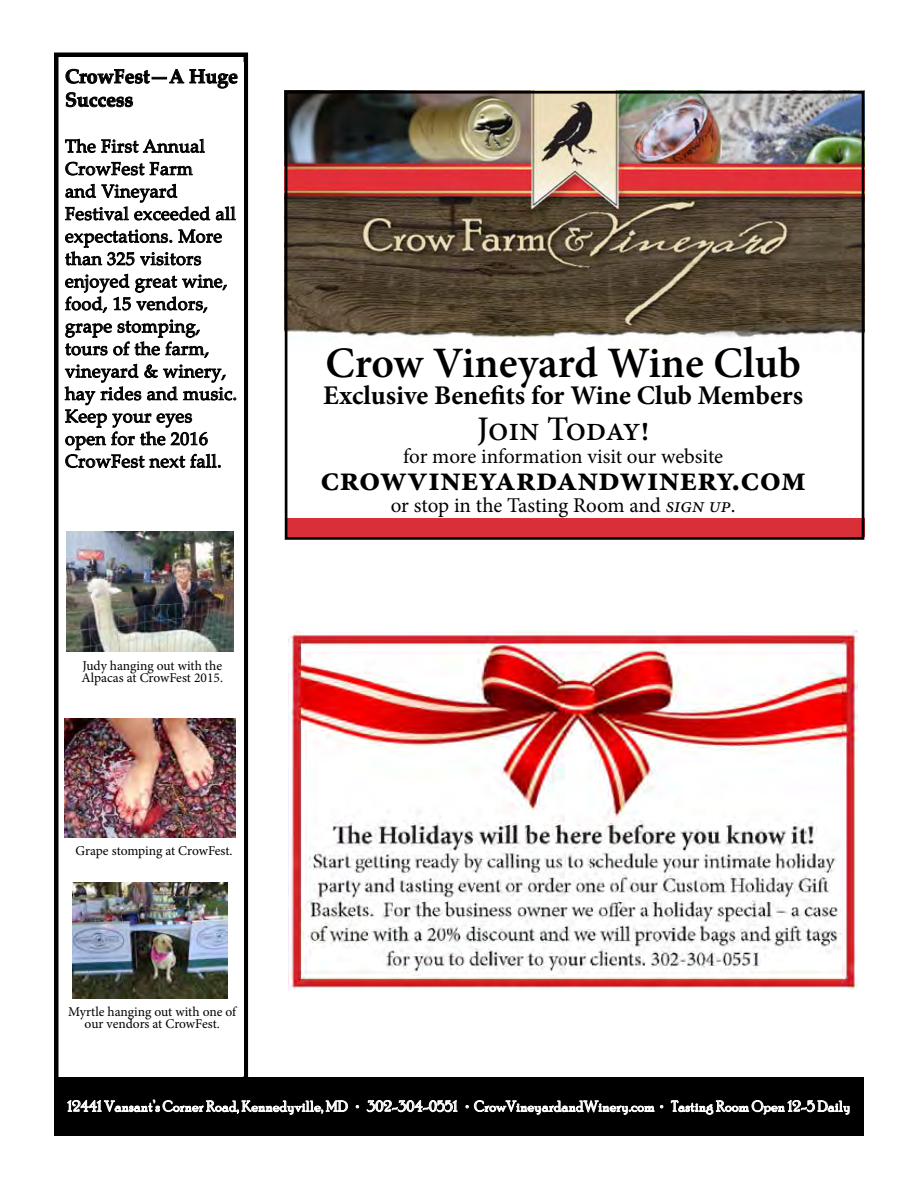
<style>
.page{position:relative;width:918px;height:1188px;background:#fff}
.page>*{position:absolute;margin:0;border:0;box-sizing:border-box;transform-origin:0 0}
.t1{font:600 43.5px "Minion Pro";color:#000}
.t2{font:700 34.5px "Minion Pro";color:#000}
.t3{font:500 34.5px "Minion Pro";letter-spacing:-.015em;color:#000}
.t4{font:700 27px "Minion Pro";letter-spacing:-.005em;color:#000}
.t5{font:21px "Minion Pro";letter-spacing:-.005em;color:#000}
.t6{font:700 19.5px/23.4px "Palatino Linotype";color:#000}
.t7{font:18px/22.5px "Palatino Linotype";letter-spacing:.02em;color:#000}
.t8{font:15px "Poor Richard";letter-spacing:.015em;color:#fff}
.t9{font:13.5px/12px "Minion Pro";letter-spacing:-.005em;color:#000}
.s1{font-style:italic}
</style>
<div class="page">
<div style="left:54px;top:1077px;width:810px;height:59px;background:#000"></div>
<svg style="left:67px;top:1099px;width:281px;height:16px"></svg>
<svg style="left:355px;top:1105px;width:5px;height:4px"></svg>
<svg style="left:366px;top:1100px;width:92px;height:13px"></svg>
<svg style="left:465px;top:1100px;width:199px;height:15px"></svg>
<svg style="left:671px;top:1100px;width:179px;height:15px"></svg>
<div style="left:54px;top:52px;width:194px;height:1030px;border:4px solid #000"></div>
<div style="left:61px;top:62px;width:183px;height:1014px;background:#fff"></div>
<svg style="left:65px;top:69px;width:173px;height:39px"></svg>
<svg style="left:65px;top:139px;width:140px;height:14px"></svg>
<svg style="left:65px;top:161px;width:128px;height:15px"></svg>
<svg style="left:65px;top:184px;width:171px;height:37px"></svg>
<svg style="left:65px;top:229px;width:157px;height:37px"></svg>
<svg style="left:65px;top:274px;width:162px;height:39px"></svg>
<svg style="left:65px;top:319px;width:144px;height:39px"></svg>
<svg style="left:64px;top:364px;width:173px;height:104px"></svg>
<img style="left:66px;top:532px;width:168px;height:120px">
<img style="left:64px;top:718px;width:171px;height:119px">
<img style="left:72px;top:882px;width:155px;height:116px">
<div style="left:285px;top:518px;width:579px;height:19px;background:#d92f39"></div>
<img style="left:289px;top:95px;width:571px;height:243px">
<div style="left:285px;top:91px;width:579px;height:449px;border:3px solid #000"></div>
<img style="left:289px;top:631px;width:568px;height:358px">
<p class="t6" style="left:65px;top:64px;width:174px">CrowFest—A Huge<br>Success</p>
<p class="t7" style="left:65px;top:134px;width:174px">The First Annual<br>CrowFest Farm<br>and Vineyard<br>Festival exceeded all expectations. More than 325 visitors enjoyed great wine, food, 15 vendors, grape stomping, tours of the farm, vineyard &amp; winery, hay rides and music.<br>Keep your eyes open for the 2016<br>CrowFest next fall.</p>
<p class="t9" style="left:81px;top:660px;width:143px">Judy hanging out with the<br>Alpacas at CrowFest 2015.</p>
<p class="t9" style="left:76px;top:844px;width:159px">Grape stomping at CrowFest.</p>
<p class="t9" style="left:68px;top:1006px;width:170px;text-align:center">Myrtle hanging out with one of our vendors at CrowFest.</p>
<h1 class="t1" style="left:325px;top:333px;width:477px">Crow Vineyard Wine Club</h1>
<h3 class="t4" style="left:323px;top:377px;width:482px">Exclusive Benefits for Wine Club Members</h3>
<h2 class="t3" style="left:477px;top:406px;width:174px">Join Today!</h2>
<p class="t5" style="left:403px;top:442px;width:321px">for more information visit our website</p>
<h2 class="t2" style="left:320px;top:455px;width:487px">crowvineyardandwinery.com</h2>
<p class="t5" style="left:391px;top:492px;width:346px">or stop in the Tasting Room and <span class="s1">sign up</span>.</p>
<p class="t8" style="left:68px;top:1098px;width:785px">12441 Vansant’s Corner Road, Kennedyville, MD • 302-304-0551 • CrowVineyardandWinery.com • Tasting Room Open 12-5 Daily</p>
</div>
